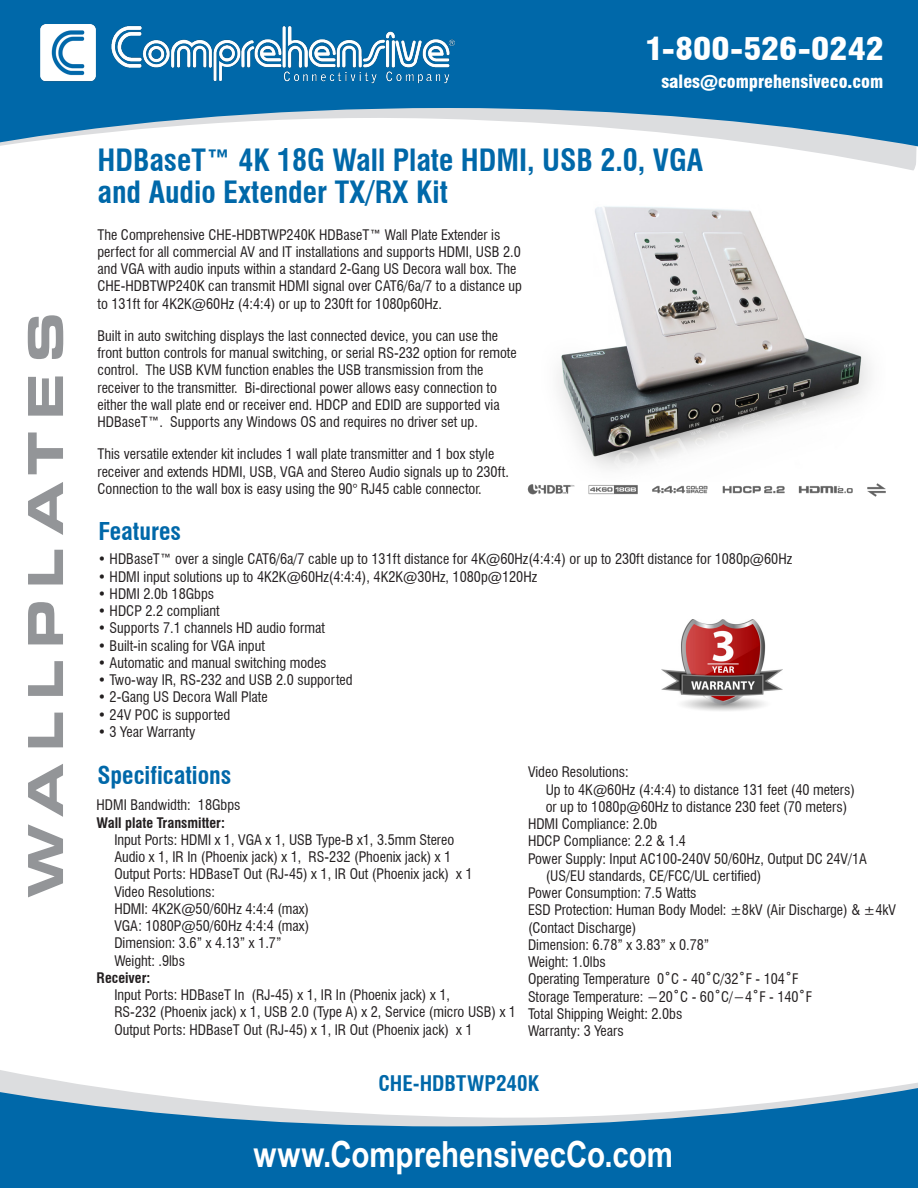
<style>
.page{position:relative;width:918px;height:1188px;background:#fff}
.page>*{position:absolute;margin:0;border:0;box-sizing:border-box;transform-origin:0 0}
.t1{font:52.5px "Eurostile T Blac Exte";letter-spacing:.21em;color:#939598}
.t2{font:700 36px "Arial Narrow";letter-spacing:-.005em;color:#fff}
.t3{font:900 condensed 30.45px "Swiss 721 BT";color:#fff;scale:1.11 1}
.t4{font:700 condensed 30px "Swiss 721 BT";color:#0068a9}
.t5{font:700 condensed 24px "Swiss 721 BT";color:#0068a9}
.t6{font:700 condensed 21px "Swiss 721 BT";letter-spacing:.005em;color:#0068a9}
.t7{font:900 condensed 17.85px "Swiss 721 BT";color:#fff}
.t8{font:condensed 14.25px/17.2px "Swiss 721 BT";color:#231f20}
.t9{font:700 condensed 14.25px "Swiss 721 BT";color:#231f20}
</style>
<div class="page">
<svg style="left:0;top:1070px;width:918px;height:14px"></svg>
<svg style="left:801px;top:150px;width:116px;height:21px"></svg>
<svg style="left:0;top:0;width:918px;height:150px;fill:#0068a9"></svg>
<svg style="left:0;top:1084px;width:918px;height:104px;fill:#0068a9"></svg>
<img style="left:41px;top:25px;width:415px;height:59px">
<img style="left:558px;top:206px;width:312px;height:263px">
<img style="left:527px;top:483px;width:359px;height:14px">
<img style="left:662px;top:620px;width:121px;height:91px">
<p class="t1" style="left:15px;top:899px;width:589px;rotate:-90deg">WALLPLATES</p>
<p class="t3" style="left:645px;top:31px;width:217px">1-800-526-0242</p>
<p class="t7" style="left:661px;top:70px;width:223px">sales@comprehensiveco.com</p>
<p class="t4" style="left:98px;top:142px;width:607px">HDBaseT™ 4K 18G Wall Plate HDMI, USB 2.0, VGA</p>
<p class="t4" style="left:98px;top:174px;width:352px">and Audio Extender TX/RX Kit</p>
<p class="t8" style="left:98px;top:226px;width:426px">The Comprehensive CHE-HDBTWP240K HDBaseT™ Wall Plate Extender is perfect for all commercial AV and IT installations and supports HDMI, USB 2.0 and VGA with audio inputs within a standard 2-Gang US Decora wall box. The CHE-HDBTWP240K can transmit HDMI signal over CAT6/6a/7 to a distance up to 131ft for 4K2K@60Hz (4:4:4) or up to 230ft for 1080p60Hz.</p>
<p class="t8" style="left:98px;top:327px;width:421px">Built in auto switching displays the last connected device, you can use the front button controls for manual switching, or serial RS-232 option for remote control. The USB KVM function enables the USB transmission from the receiver to the transmitter. Bi-directional power allows easy connection to either the wall plate end or receiver end. HDCP and EDID are supported via HDBaseT™. Supports any Windows OS and requires no driver set up.</p>
<p class="t8" style="left:98px;top:446px;width:413px">This versatile extender kit includes 1 wall plate transmitter and 1 box style receiver and extends HDMI, USB, VGA and Stereo Audio signals up to 230ft.<br>Connection to the wall box is easy using the 90° RJ45 cable connector.</p>
<p class="t5" style="left:99px;top:516px;width:84px">Features</p>
<p class="t8" style="left:98px;top:551px;width:696px">• HDBaseT™ over a single CAT6/6a/7 cable up to 131ft distance for 4K@60Hz(4:4:4) or up to 230ft distance for 1080p@60Hz</p>
<p class="t8" style="left:98px;top:568px;width:441px">• HDMI input solutions up to 4K2K@60Hz(4:4:4), 4K2K@30Hz, 1080p@120Hz</p>
<p class="t8" style="left:98px;top:585px;width:118px">• HDMI 2.0b 18Gbps</p>
<p class="t8" style="left:98px;top:602px;width:124px">• HDCP 2.2 compliant</p>
<p class="t8" style="left:98px;top:620px;width:229px">• Supports 7.1 channels HD audio format</p>
<p class="t8" style="left:98px;top:637px;width:169px">• Built-in scaling for VGA input</p>
<p class="t8" style="left:98px;top:654px;width:230px">• Automatic and manual switching modes</p>
<p class="t8" style="left:98px;top:671px;width:256px">• Two-way IR, RS-232 and USB 2.0 supported</p>
<p class="t8" style="left:98px;top:689px;width:171px">• 2-Gang US Decora Wall Plate</p>
<p class="t8" style="left:98px;top:706px;width:134px">• 24V POC is supported</p>
<p class="t8" style="left:98px;top:723px;width:99px">• 3 Year Warranty</p>
<p class="t5" style="left:98px;top:761px;width:135px">Specifications</p>
<p class="t8" style="left:97px;top:797px;width:145px">HDMI Bandwidth: 18Gbps</p>
<p class="t9" style="left:97px;top:814px;width:130px">Wall plate Transmitter:</p>
<p class="t8" style="left:114px;top:831px;width:341px">Input Ports: HDMI x 1, VGA x 1, USB Type-B x1, 3.5mm Stereo<br>Audio x 1, IR In (Phoenix jack) x 1, RS-232 (Phoenix jack) x 1</p>
<p class="t8" style="left:114px;top:866px;width:360px">Output Ports: HDBaseT Out (RJ-45) x 1, IR Out (Phoenix jack) x 1</p>
<p class="t8" style="left:114px;top:883px;width:102px">Video Resolutions:</p>
<p class="t8" style="left:114px;top:900px;width:196px">HDMI: 4K2K@50/60Hz 4:4:4 (max)</p>
<p class="t8" style="left:114px;top:917px;width:196px">VGA: 1080P@50/60Hz 4:4:4 (max)</p>
<p class="t8" style="left:114px;top:935px;width:169px">Dimension: 3.6” x 4.13” x 1.7”</p>
<p class="t8" style="left:114px;top:952px;width:72px">Weight: .9lbs</p>
<p class="t9" style="left:97px;top:969px;width:55px">Receiver:</p>
<p class="t8" style="left:114px;top:986px;width:337px">Input Ports: HDBaseT In (RJ-45) x 1, IR In (Phoenix jack) x 1,</p>
<p class="t8" style="left:114px;top:1004px;width:403px">RS-232 (Phoenix jack) x 1, USB 2.0 (Type A) x 2, Service (micro USB) x 1</p>
<p class="t8" style="left:114px;top:1021px;width:360px">Output Ports: HDBaseT Out (RJ-45) x 1, IR Out (Phoenix jack) x 1</p>
<p class="t8" style="left:528px;top:764px;width:102px">Video Resolutions:</p>
<p class="t8" style="left:546px;top:781px;width:311px">Up to 4K@60Hz (4:4:4) to distance 131 feet (40 meters)</p>
<p class="t8" style="left:546px;top:798px;width:303px">or up to 1080p@60Hz to distance 230 feet (70 meters)</p>
<p class="t8" style="left:528px;top:815px;width:131px">HDMI Compliance: 2.0b</p>
<p class="t8" style="left:528px;top:833px;width:160px">HDCP Compliance: 2.2 &amp; 1.4</p>
<p class="t8" style="left:528px;top:850px;width:341px">Power Supply: Input AC100-240V 50/60Hz, Output DC 24V/1A</p>
<p class="t8" style="left:546px;top:867px;width:217px">(US/EU standards, CE/FCC/UL certified)</p>
<p class="t8" style="left:528px;top:884px;width:170px">Power Consumption: 7.5 Watts</p>
<p class="t8" style="left:528px;top:902px;width:370px">ESD Protection: Human Body Model: ±8kV (Air Discharge) &amp; ±4kV (Contact Discharge)</p>
<p class="t8" style="left:528px;top:936px;width:183px">Dimension: 6.78” x 3.83” x 0.78”</p>
<p class="t8" style="left:528px;top:953px;width:79px">Weight: 1.0lbs</p>
<p class="t8" style="left:528px;top:971px;width:272px">Operating Temperature 0˚C - 40˚C/32˚F - 104˚F</p>
<p class="t8" style="left:528px;top:988px;width:285px">Storage Temperature: −20˚C - 60˚C/−4˚F - 140˚F</p>
<p class="t8" style="left:528px;top:1005px;width:156px">Total Shipping Weight: 2.0bs</p>
<p class="t8" style="left:528px;top:1022px;width:97px">Warranty: 3 Years</p>
<p class="t6" style="left:379px;top:1070px;width:162px">CHE-HDBTWP240K</p>
<p class="t2" style="left:254px;top:1127px;width:421px">www.ComprehensivecCo.com</p>
</div>
